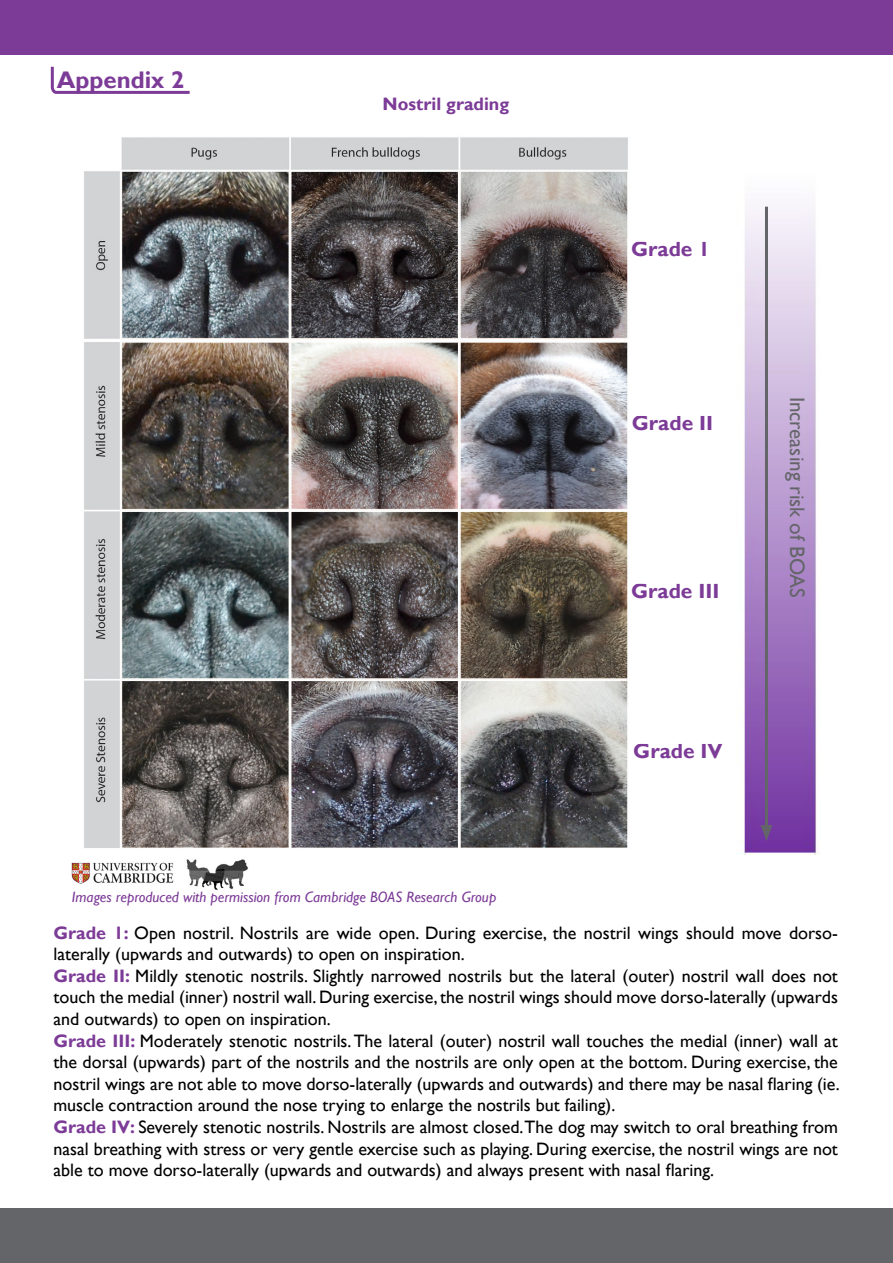
<style>
.page{position:relative;width:893px;height:1263px;background:#fff}
.page>*{position:absolute;margin:0;border:0;box-sizing:border-box;transform-origin:0 0}
.t1{font:700 24px "Gill Sans";color:#7c3b97}
.t2{font:700 21px "Gill Sans";color:#7c3b97}
.t3{font:21px "Gill Sans";color:#646569}
.t4{font:18px/21.6px "Gill Sans";color:#000}
.t5{font:700 18px "Gill Sans";color:#7c3b97}
.t6{font:italic 15px "Gill Sans";color:#7c3b97}
.s1{font-weight:700;color:#7c3b97}
</style>
<div class="page">
<div style="left:0;top:0;width:893px;height:54px;background:#7c3b97"></div>
<div style="left:0;top:1209px;width:893px;height:54px;background:#646569"></div>
<svg style="left:50px;top:66px;width:140px;height:28px"></svg>
<img style="left:71px;top:137px;width:557px;height:753px">
<div style="left:253px;top:854px;width:337px;height:43px;background:#fff"></div>
<img style="left:743px;top:205px;width:77px;height:649px">
<hr style="left:765px;top:207px;width:3px;height:624px;background:#646569">
<svg style="left:761px;top:825px;width:11px;height:16px"></svg>
<h1 class="t1" style="left:57px;top:65px;width:129px">Appendix 2</h1>
<p class="t5" style="left:382px;top:94px;width:128px">Nostril grading</p>
<p class="t6" style="left:72px;top:888px;width:426px">Images reproduced with permission from Cambridge BOAS Research Group</p>
<p class="t2" style="left:631px;top:237px;width:80px">Grade 1</p>
<p class="t2" style="left:632px;top:411px;width:83px">Grade II</p>
<p class="t2" style="left:631px;top:578px;width:90px">Grade III</p>
<p class="t2" style="left:633px;top:739px;width:91px">Grade IV</p>
<p class="t3" style="left:809px;top:396px;width:203px;rotate:90deg">Increasing risk of BOAS</p>
<p class="t4" style="left:54px;top:922px;width:788px"><span class="s1">Grade 1:</span> Open nostril. Nostrils are wide open. During exercise, the nostril wings should move dorso&shy;laterally (upwards and outwards) to open on inspiration.<br><span class="s1">Grade II:</span> Mildly stenotic nostrils. Slightly narrowed nostrils but the lateral (outer) nostril wall does not touch the medial (inner) nostril wall. During exercise, the nostril wings should move dorso-laterally (upwards and outwards) to open on inspiration.<br><span class="s1">Grade III:</span> Moderately stenotic nostrils. The lateral (outer) nostril wall touches the medial (inner) wall at the dorsal (upwards) part of the nostrils and the nostrils are only open at the bottom. During exercise, the nostril wings are not able to move dorso-laterally (upwards and outwards) and there may be nasal flaring (ie. muscle contraction around the nose trying to enlarge the nostrils but failing).<br><span class="s1">Grade IV:</span> Severely stenotic nostrils. Nostrils are almost closed.The dog may switch to oral breathing from nasal breathing with stress or very gentle exercise such as playing. During exercise, the nostril wings are not able to move dorso-laterally (upwards and outwards) and always present with nasal flaring.</p>
</div>
